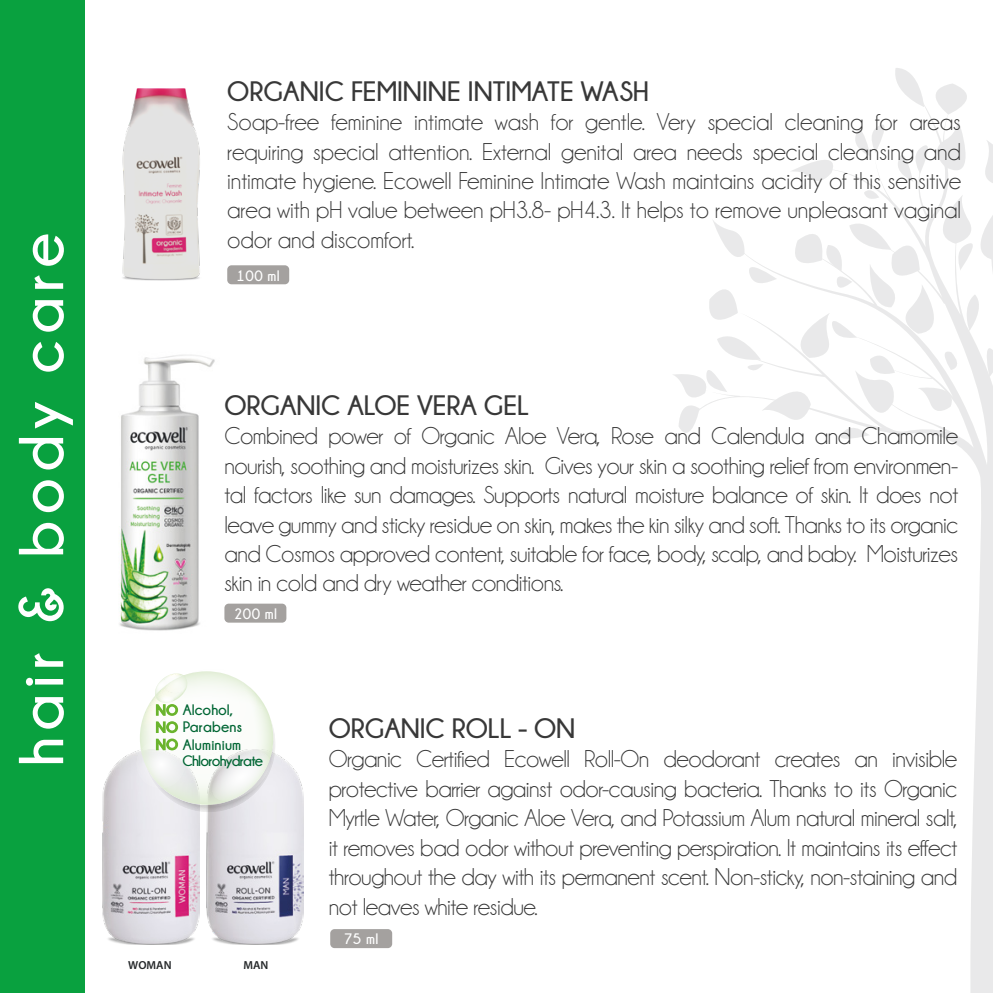
<style>
.page{position:relative;width:993px;height:993px;background:#fff}
.page>*{position:absolute;margin:0;border:0;box-sizing:border-box;transform-origin:0 0}
.t1{font:700 63px "Champagne&Limousines";letter-spacing:.1em;color:#fff}
.t2{font:700 28px "Champagne&Limousines";letter-spacing:-.005em;color:#383838}
.t3{font:24.5px/29.4px "Champagne&Limousines";letter-spacing:-.02em;color:#383838;text-align:justify}
.t4{font:700 15.05px "Champagne&Limousines";color:#006533}
.t5{font:700 15.05px "Champagne&Limousines";letter-spacing:.03em;color:#fff}
.t6{font:700 15.05px "Champagne&Limousines";letter-spacing:-.05em;color:#006533}
.t7{font:600 11.55px "Myriad Pro";color:#242729}
.s1{font-size:14.35px;color:#6ab42d}
</style>
<div class="page">
<img style="left:84px;top:331px;width:203px;height:316px">
<svg style="left:962px;top:448px;width:30px;height:544px;fill:#e9e9ea"></svg>
<svg style="left:673px;top:68px;width:319px;height:380px"></svg>
<div style="left:0;top:0;width:84px;height:992px;background:#09a13f"></div>
<img style="left:122px;top:89px;width:78px;height:192px">
<img style="left:207px;top:754px;width:97px;height:190px">
<img style="left:102px;top:750px;width:97px;height:194px">
<div style="left:136px;top:738px;width:49px;height:50px;background:#e6e5ea;border-radius:50%"></div>
<svg style="left:140px;top:671px;width:135px;height:141px"></svg>
<div style="left:227px;top:265px;width:62px;height:19px;background:#a4a19f;border-radius:4px"></div>
<div style="left:224px;top:603px;width:62px;height:19px;background:#a4a19f;border-radius:4px"></div>
<div style="left:330px;top:928px;width:62px;height:19px;background:#a4a19f;border-radius:4px"></div>
<h1 class="t1" style="left:7px;top:765px;width:534px;rotate:-90deg">hair &amp; body care</h1>
<p class="t2" style="left:227px;top:76px;width:423px">ORGANIC FEMININE INTIMATE WASH</p>
<p class="t3" style="left:227px;top:107px;width:735px">Soap-free feminine intimate wash for gentle. Very special cleaning for areas requiring special attention. External genital area needs special cleansing and intimate hygiene. Ecowell Feminine Intimate Wash maintains acidity of this sensitive area with pH value between pH3.8- pH4.3. It helps to remove unpleasant vaginal odor and discomfort.</p>
<p class="t5" style="left:236px;top:267px;width:45px">100 ml</p>
<p class="t2" style="left:224px;top:389px;width:306px">ORGANIC ALOE VERA GEL</p>
<p class="t3" style="left:224px;top:421px;width:735px">Combined power of Organic Aloe Vera, Rose and Calendula and Chamomile nourish, soothing and moisturizes skin. Gives your skin a soothing relief from environmen&shy;tal factors like sun damages. Supports natural moisture balance of skin. It does not leave gummy and sticky residue on skin, makes the kin silky and soft. Thanks to its organic and Cosmos approved content, suitable for face, body, scalp, and baby. Moisturizes skin in cold and dry weather conditions.</p>
<p class="t5" style="left:234px;top:605px;width:45px">200 ml</p>
<p class="t4" style="left:156px;top:701px;width:79px"><span class="s1">NO</span> Alcohol,</p>
<p class="t4" style="left:156px;top:718px;width:88px"><span class="s1">NO</span> Parabens</p>
<p class="t4" style="left:156px;top:735px;width:87px"><span class="s1">NO</span> Aluminium</p>
<p class="t6" style="left:182px;top:752px;width:82px">Chlorohydrate</p>
<p class="t7" style="left:128px;top:957px;width:45px">WOMAN</p>
<p class="t7" style="left:243px;top:957px;width:26px">MAN</p>
<p class="t2" style="left:329px;top:712px;width:248px">ORGANIC ROLL - ON</p>
<p class="t3" style="left:329px;top:744px;width:630px">Organic Certified Ecowell Roll-On deodorant creates an invisible protective barrier against odor-causing bacteria. Thanks to its Organic Myrtle Water, Organic Aloe Vera, and Potassium Alum natural mineral salt, it removes bad odor without preventing perspiration. It maintains its effect throughout the day with its permanent scent. Non-sticky, non-staining and not leaves white residue.</p>
<p class="t5" style="left:344px;top:930px;width:36px">75 ml</p>
</div>
